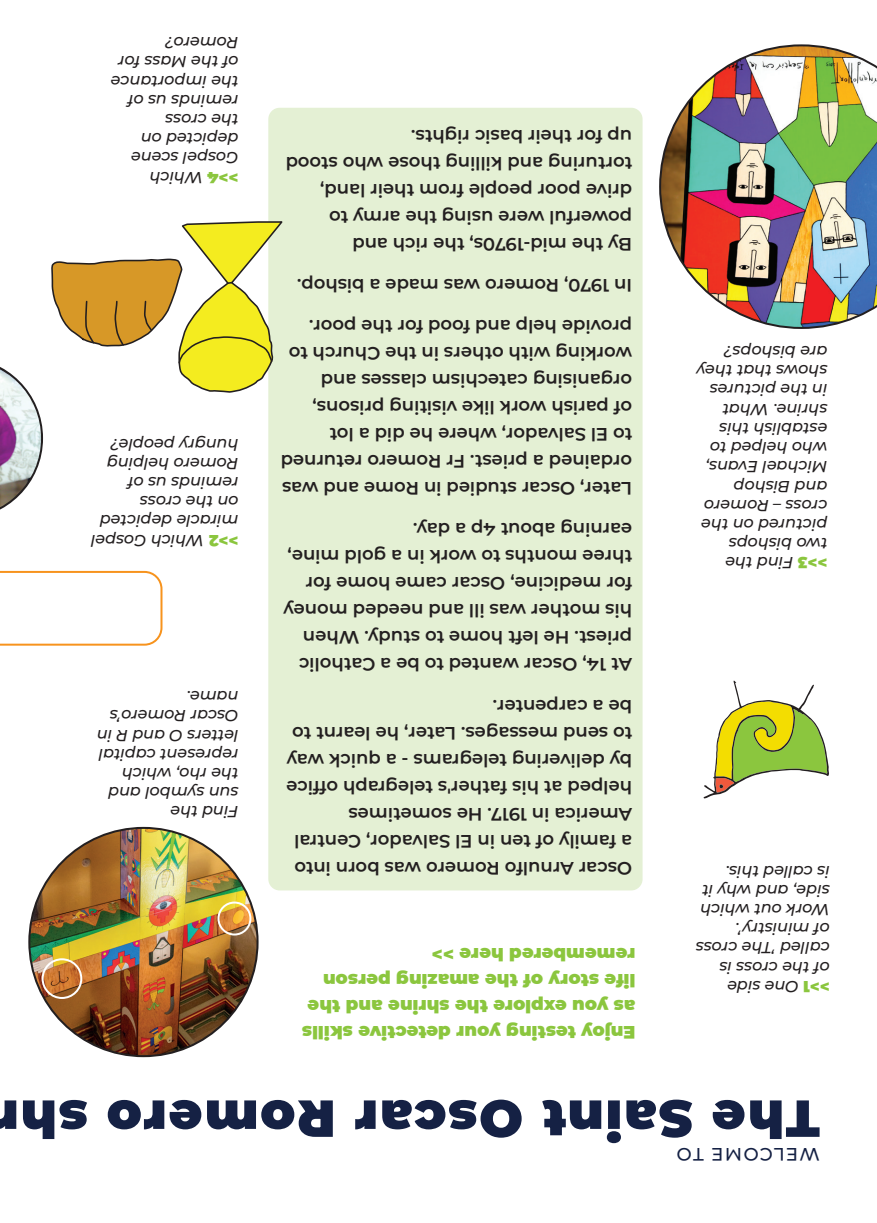
<style>
.page{position:relative;width:877px;height:1223px;background:#fff}
.page>*{position:absolute;margin:0;border:0;box-sizing:border-box;transform-origin:0 0}
.t1{font:900 52px "Montserrat";letter-spacing:.03em;color:#152144}
.t2{font:600 18px/27px "Montserrat";color:#231f20}
.t3{font:900 18px/26px "Montserrat";color:#8bc63e}
.t4{font:500 18px "Montserrat";letter-spacing:.07em;color:#152144}
.t5{font:italic 500 16px/19.2px "Montserrat";color:#231f20}
.s1{font-weight:900;font-style:normal;color:#8bc63e}
</style>
<div class="page">
<svg style="left:0;top:571px;width:162px;height:74px"></svg>
<div style="left:268px;top:108px;width:374px;height:782px;background:#e4f0d4;border-radius:11px"></div>
<svg style="left:703px;top:680px;width:126px;height:118px"></svg>
<img style="left:659px;top:44px;width:218px;height:285px">
<svg style="left:0;top:367px;width:43px;height:143px"></svg>
<img style="left:29px;top:828px;width:228px;height:228px;border-radius:114px">
<div style="left:42px;top:958px;width:40px;height:41px;border:2px solid #fff;border-radius:50%"></div>
<div style="left:217px;top:901px;width:34px;height:34px;border:2px solid #fff;border-radius:50%"></div>
<svg style="left:51px;top:220px;width:232px;height:173px"></svg>
<p class="t5" style="left:238px;top:187px;width:129px;rotate:-180deg"><span class="s1">&gt;&gt;4</span> Which<br>Gospel scene depicted on the cross reminds us of the importance of the Mass for<br>Romero?</p>
<p class="t5" style="left:238px;top:550px;width:149px;rotate:-180deg"><span class="s1">&gt;&gt;2</span> Which Gospel miracle depicted on the cross reminds us of<br>Romero helping hungry people?</p>
<p class="t5" style="left:238px;top:822px;width:143px;rotate:-180deg">Find the<br>sun symbol and the rho, which represent capital letters O and R in<br>Oscar Romero’s name.</p>
<p class="t2" style="left:632px;top:258px;width:348px;rotate:-180deg">By the mid-1970s, the rich and powerful were using the army to drive poor people from their land, torturing and killing those who stood up for their basic rights.</p>
<p class="t2" style="left:632px;top:299px;width:336px;rotate:-180deg">In 1970, Romero was made a bishop.</p>
<p class="t2" style="left:632px;top:502px;width:353px;rotate:-180deg">Later, Oscar studied in Rome and was ordained a priest. Fr Romero returned to El Salvador, where he did a lot<br>of parish work like visiting prisons, organising catechism classes and working with others in the Church to provide help and food for the poor.</p>
<p class="t2" style="left:632px;top:679px;width:350px;rotate:-180deg">At 14, Oscar wanted to be a Catholic priest. He left home to study. When his mother was ill and needed money for medicine, Oscar came home for three months to work in a gold mine, earning about 4p a day.</p>
<p class="t2" style="left:632px;top:882px;width:347px;rotate:-180deg">Oscar Arnulfo Romero was born into a family of ten in El Salvador, Central<br>America in 1917. He sometimes helped at his father's telegraph office by delivering telegrams - a quick way to send messages. Later, he learnt to be a carpenter.</p>
<p class="t3" style="left:635px;top:1046px;width:335px;rotate:-180deg">Enjoy testing your detective skills as you explore the shrine and the life story of the amazing person remembered here &gt;&gt;</p>
<p class="t5" style="left:827px;top:573px;width:132px;rotate:-180deg"><span class="s1">&gt;&gt;3</span> Find the two bishops pictured on the cross – Romero and Bishop<br>Michael Evans, who helped to establish this shrine. What<br>in the pictures shows that they are bishops?</p>
<p class="t5" style="left:830px;top:996px;width:135px;rotate:-180deg"><span class="s1">&gt;&gt;1</span> One side<br>of the cross is called ’The cross of ministry’.<br>Work out which side, and why it is called this.</p>
<h1 class="t1" style="left:820px;top:1153px;width:826px;rotate:-180deg">The Saint Oscar Romero shr</h1>
<p class="t4" style="left:820px;top:1166px;width:144px;rotate:-180deg">WELCOME TO</p>
</div>
